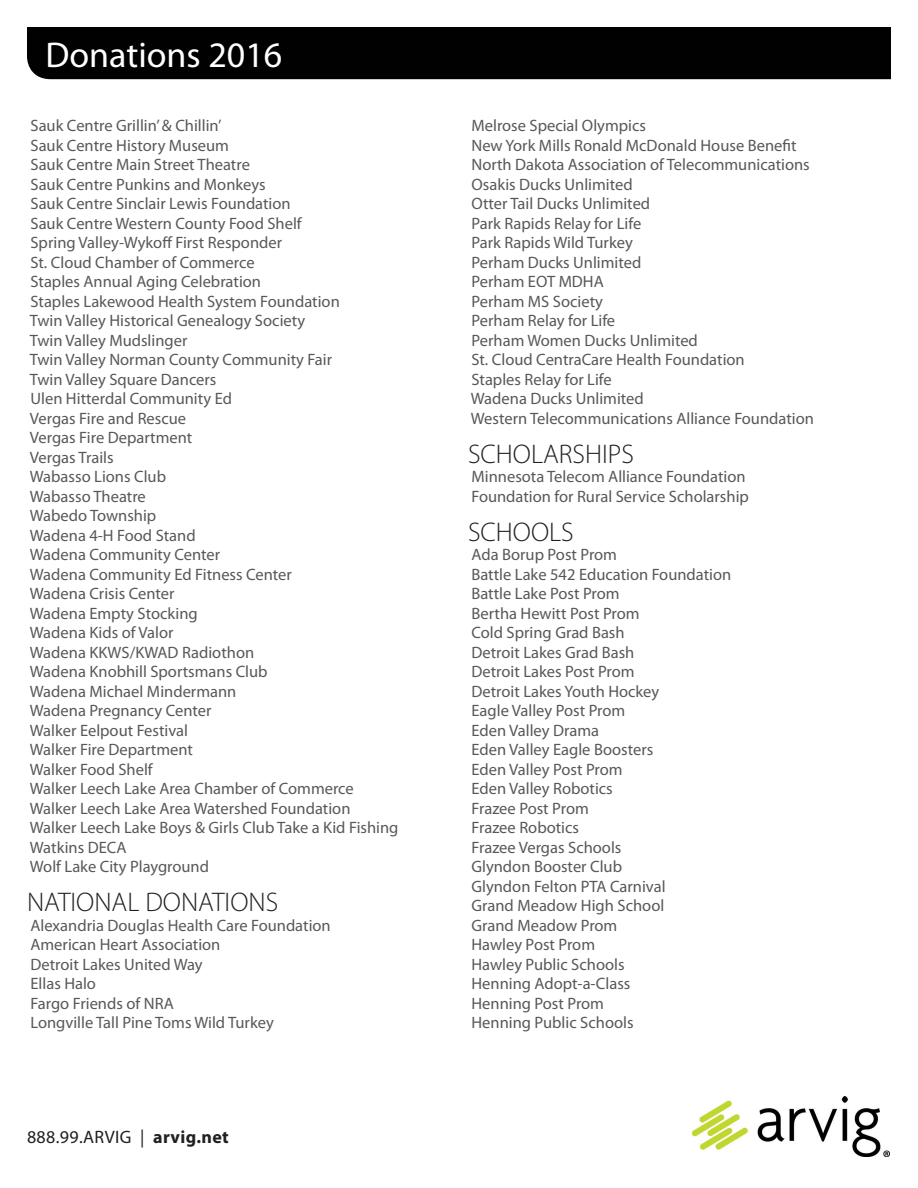
<style>
.page{position:relative;width:918px;height:1188px;background:#fff}
.page>*{position:absolute;margin:0;border:0;box-sizing:border-box;transform-origin:0 0}
.t1{font:36px "Myriad Pro";color:#fff}
.t2{font:300 27px "Myriad Pro";color:#231f20}
.t3{font:18px "Myriad Pro";letter-spacing:.02em;color:#231f20}
.t4{font:16.5px "Myriad Pro";color:#57585a}
.s1{font-weight:700}
</style>
<div class="page">
<div style="left:27px;top:27px;width:864px;height:52px;background:#010101"></div>
<img style="left:693px;top:1096px;width:196px;height:60px">
<h1 class="t1" style="left:45px;top:32px;width:238px">Donations 2016</h1>
<p class="t4" style="left:30px;top:115px;width:193px">Sauk Centre Grillin’ &amp; Chillin’</p>
<p class="t4" style="left:30px;top:135px;width:200px">Sauk Centre History Museum</p>
<p class="t4" style="left:30px;top:154px;width:221px">Sauk Centre Main Street Theatre</p>
<p class="t4" style="left:30px;top:174px;width:237px">Sauk Centre Punkins and Monkeys</p>
<p class="t4" style="left:30px;top:193px;width:262px">Sauk Centre Sinclair Lewis Foundation</p>
<p class="t4" style="left:30px;top:213px;width:273px">Sauk Centre Western County Food Shelf</p>
<p class="t4" style="left:30px;top:232px;width:253px">Spring Valley-Wykoff First Responder</p>
<p class="t4" style="left:30px;top:252px;width:226px">St. Cloud Chamber of Commerce</p>
<p class="t4" style="left:30px;top:271px;width:232px">Staples Annual Aging Celebration</p>
<p class="t4" style="left:30px;top:291px;width:311px">Staples Lakewood Health System Foundation</p>
<p class="t4" style="left:30px;top:310px;width:277px">Twin Valley Historical Genealogy Society</p>
<p class="t4" style="left:30px;top:330px;width:159px">Twin Valley Mudslinger</p>
<p class="t4" style="left:30px;top:349px;width:304px">Twin Valley Norman County Community Fair</p>
<p class="t4" style="left:30px;top:369px;width:188px">Twin Valley Square Dancers</p>
<p class="t4" style="left:30px;top:388px;width:203px">Ulen Hitterdal Community Ed</p>
<p class="t4" style="left:30px;top:408px;width:158px">Vergas Fire and Rescue</p>
<p class="t4" style="left:30px;top:427px;width:164px">Vergas Fire Department</p>
<p class="t4" style="left:30px;top:447px;width:85px">Vergas Trails</p>
<p class="t4" style="left:30px;top:466px;width:138px">Wabasso Lions Club</p>
<p class="t4" style="left:30px;top:486px;width:118px">Wabasso Theatre</p>
<p class="t4" style="left:30px;top:505px;width:128px">Wabedo Township</p>
<p class="t4" style="left:30px;top:525px;width:167px">Wadena 4-H Food Stand</p>
<p class="t4" style="left:30px;top:544px;width:192px">Wadena Community Center</p>
<p class="t4" style="left:30px;top:564px;width:264px">Wadena Community Ed Fitness Center</p>
<p class="t4" style="left:30px;top:583px;width:146px">Wadena Crisis Center</p>
<p class="t4" style="left:30px;top:603px;width:169px">Wadena Empty Stocking</p>
<p class="t4" style="left:30px;top:622px;width:145px">Wadena Kids of Valor</p>
<p class="t4" style="left:30px;top:642px;width:226px">Wadena KKWS/KWAD Radiothon</p>
<p class="t4" style="left:30px;top:661px;width:239px">Wadena Knobhill Sportsmans Club</p>
<p class="t4" style="left:30px;top:681px;width:208px">Wadena Michael Mindermann</p>
<p class="t4" style="left:30px;top:700px;width:183px">Wadena Pregnancy Center</p>
<p class="t4" style="left:30px;top:720px;width:160px">Walker Eelpout Festival</p>
<p class="t4" style="left:30px;top:739px;width:165px">Walker Fire Department</p>
<p class="t4" style="left:30px;top:759px;width:124px">Walker Food Shelf</p>
<p class="t4" style="left:30px;top:778px;width:325px">Walker Leech Lake Area Chamber of Commerce</p>
<p class="t4" style="left:30px;top:798px;width:322px">Walker Leech Lake Area Watershed Foundation</p>
<p class="t4" style="left:30px;top:817px;width:370px">Walker Leech Lake Boys &amp; Girls Club Take a Kid Fishing</p>
<p class="t4" style="left:30px;top:837px;width:98px">Watkins DECA</p>
<p class="t4" style="left:30px;top:856px;width:181px">Wolf Lake City Playground</p>
<p class="t2" style="left:27px;top:886px;width:253px">NATIONAL DONATIONS</p>
<p class="t4" style="left:30px;top:915px;width:302px">Alexandria Douglas Health Care Foundation</p>
<p class="t4" style="left:30px;top:934px;width:191px">American Heart Association</p>
<p class="t4" style="left:30px;top:954px;width:174px">Detroit Lakes United Way</p>
<p class="t4" style="left:30px;top:973px;width:67px">Ellas Halo</p>
<p class="t4" style="left:30px;top:993px;width:145px">Fargo Friends of NRA</p>
<p class="t4" style="left:30px;top:1012px;width:245px">Longville Tall Pine Toms Wild Turkey</p>
<p class="t3" style="left:27px;top:1126px;width:203px">888.99.ARVIG | <span class="s1">arvig.net</span></p>
<p class="t4" style="left:471px;top:115px;width:176px">Melrose Special Olympics</p>
<p class="t4" style="left:471px;top:135px;width:327px">New York Mills Ronald McDonald House Benefit</p>
<p class="t4" style="left:471px;top:154px;width:340px">North Dakota Association of Telecommunications</p>
<p class="t4" style="left:471px;top:174px;width:163px">Osakis Ducks Unlimited</p>
<p class="t4" style="left:471px;top:193px;width:180px">Otter Tail Ducks Unlimited</p>
<p class="t4" style="left:471px;top:213px;width:171px">Park Rapids Relay for Life</p>
<p class="t4" style="left:471px;top:232px;width:163px">Park Rapids Wild Turkey</p>
<p class="t4" style="left:471px;top:252px;width:171px">Perham Ducks Unlimited</p>
<p class="t4" style="left:471px;top:271px;width:134px">Perham EOT MDHA</p>
<p class="t4" style="left:471px;top:291px;width:133px">Perham MS Society</p>
<p class="t4" style="left:471px;top:310px;width:145px">Perham Relay for Life</p>
<p class="t4" style="left:471px;top:330px;width:228px">Perham Women Ducks Unlimited</p>
<p class="t4" style="left:471px;top:349px;width:275px">St. Cloud CentraCare Health Foundation</p>
<p class="t4" style="left:471px;top:369px;width:142px">Staples Relay for Life</p>
<p class="t4" style="left:471px;top:388px;width:174px">Wadena Ducks Unlimited</p>
<p class="t4" style="left:471px;top:408px;width:344px">Western Telecommunications Alliance Foundation</p>
<p class="t2" style="left:468px;top:437px;width:167px">SCHOLARSHIPS</p>
<p class="t4" style="left:471px;top:466px;width:276px">Minnesota Telecom Alliance Foundation</p>
<p class="t4" style="left:471px;top:486px;width:279px">Foundation for Rural Service Scholarship</p>
<p class="t2" style="left:468px;top:515px;width:107px">SCHOOLS</p>
<p class="t4" style="left:471px;top:544px;width:147px">Ada Borup Post Prom</p>
<p class="t4" style="left:471px;top:564px;width:261px">Battle Lake 542 Education Foundation</p>
<p class="t4" style="left:471px;top:583px;width:150px">Battle Lake Post Prom</p>
<p class="t4" style="left:471px;top:603px;width:170px">Bertha Hewitt Post Prom</p>
<p class="t4" style="left:471px;top:622px;width:155px">Cold Spring Grad Bash</p>
<p class="t4" style="left:471px;top:642px;width:164px">Detroit Lakes Grad Bash</p>
<p class="t4" style="left:471px;top:661px;width:165px">Detroit Lakes Post Prom</p>
<p class="t4" style="left:471px;top:681px;width:189px">Detroit Lakes Youth Hockey</p>
<p class="t4" style="left:471px;top:700px;width:155px">Eagle Valley Post Prom</p>
<p class="t4" style="left:471px;top:720px;width:129px">Eden Valley Drama</p>
<p class="t4" style="left:471px;top:739px;width:183px">Eden Valley Eagle Boosters</p>
<p class="t4" style="left:471px;top:759px;width:153px">Eden Valley Post Prom</p>
<p class="t4" style="left:471px;top:778px;width:143px">Eden Valley Robotics</p>
<p class="t4" style="left:471px;top:798px;width:119px">Frazee Post Prom</p>
<p class="t4" style="left:471px;top:817px;width:109px">Frazee Robotics</p>
<p class="t4" style="left:471px;top:837px;width:151px">Frazee Vergas Schools</p>
<p class="t4" style="left:471px;top:856px;width:152px">Glyndon Booster Club</p>
<p class="t4" style="left:471px;top:876px;width:196px">Glyndon Felton PTA Carnival</p>
<p class="t4" style="left:471px;top:895px;width:194px">Grand Meadow High School</p>
<p class="t4" style="left:471px;top:915px;width:147px">Grand Meadow Prom</p>
<p class="t4" style="left:471px;top:934px;width:125px">Hawley Post Prom</p>
<p class="t4" style="left:471px;top:954px;width:155px">Hawley Public Schools</p>
<p class="t4" style="left:471px;top:973px;width:160px">Henning Adopt-a-Class</p>
<p class="t4" style="left:471px;top:993px;width:134px">Henning Post Prom</p>
<p class="t4" style="left:471px;top:1012px;width:164px">Henning Public Schools</p>
</div>
